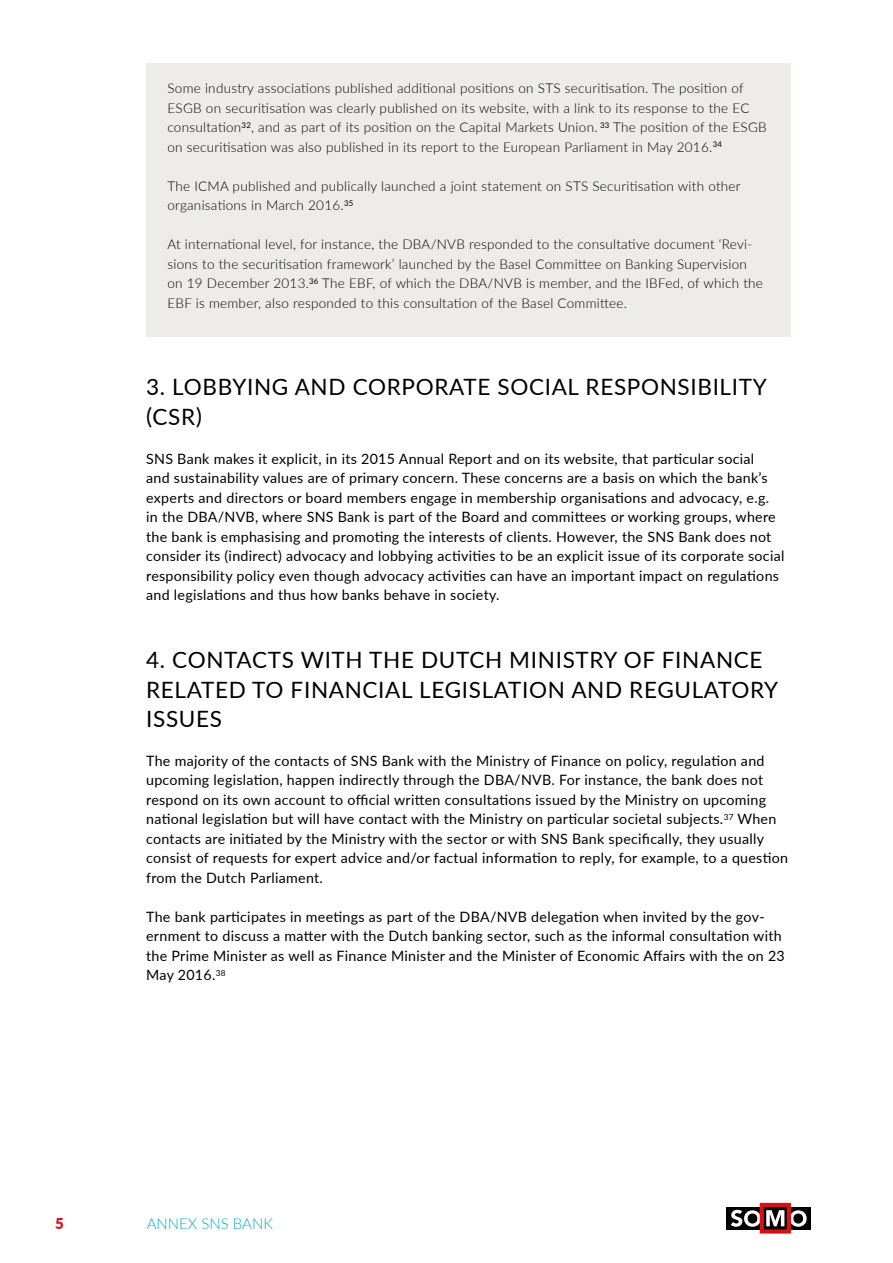
<style>
.page{position:relative;width:893px;height:1263px;background:#fff}
.page>*{position:absolute;margin:0;border:0;box-sizing:border-box;transform-origin:0 0}
.t1{font:22.5px/29.2px "Lato";letter-spacing:.03em;color:#000}
.t2{font:300 15px "Lato";color:#00adba}
.t3{font:900 15px "Lato";color:#dc0d15}
.t4{font:14.25px/19.5px "Lato";letter-spacing:.02em;color:#000}
.t5{font:300 13.5px/19.5px "Lato";letter-spacing:.02em;color:#000}
</style>
<div class="page">
<div style="left:727px;top:1207px;width:84px;height:22px;background:#000"></div>
<svg style="left:731px;top:1203px;width:76px;height:30px"></svg>
<div style="left:146px;top:64px;width:645px;height:273px;background:#eeece8"></div>
<p class="t5" style="left:167px;top:78px;width:601px">Some industry associations published additional positions on STS securitisation. The position of ESGB on securitisation was clearly published on its website, with a link to its response to the EC consultation<sup>32</sup>, and as part of its position on the Capital Markets Union. <sup>33</sup> The position of the ESGB on securitisation was also published in its report to the European Parliament in May 2016.<sup>34</sup></p>
<p class="t5" style="left:167px;top:175px;width:575px">The ICMA published and publically launched a joint statement on STS Securitisation with other organisations in March 2016.<sup>35</sup></p>
<p class="t5" style="left:167px;top:234px;width:597px">At international level, for instance, the DBA/NVB responded to the consultative document ‘Revi&shy;sions to the securitisation framework’ launched by the Basel Committee on Banking Supervision on 19 December 2013.<sup>36</sup> The EBF, of which the DBA/NVB is member, and the IBFed, of which the EBF is member, also responded to this consultation of the Basel Committee.</p>
<h1 class="t1" style="left:146px;top:372px;width:622px">3. LOBBYING AND CORPORATE SOCIAL RESPONSIBILITY (CSR)</h1>
<p class="t4" style="left:146px;top:448px;width:640px">SNS Bank makes it explicit, in its 2015 Annual Report and on its website, that particular social<br>and sustainability values are of primary concern. These concerns are a basis on which the bank’s experts and directors or board members engage in membership organisations and advocacy, e.g.<br>in the DBA/NVB, where SNS Bank is part of the Board and committees or working groups, where the bank is emphasising and promoting the interests of clients. However, the SNS Bank does not consider its (indirect) advocacy and lobbying activities to be an explicit issue of its corporate social responsibility policy even though advocacy activities can have an important impact on regulations and legislations and thus how banks behave in society.</p>
<h1 class="t1" style="left:146px;top:645px;width:634px">4. CONTACTS WITH THE DUTCH MINISTRY OF FINANCE<br>RELATED TO FINANCIAL LEGISLATION AND REGULATORY<br>ISSUES</h1>
<p class="t4" style="left:146px;top:750px;width:643px">The majority of the contacts of SNS Bank with the Ministry of Finance on policy, regulation and upcoming legislation, happen indirectly through the DBA/NVB. For instance, the bank does not respond on its own account to official written consultations issued by the Ministry on upcoming national legislation but will have contact with the Ministry on particular societal subjects.<sup>37</sup> When contacts are initiated by the Ministry with the sector or with SNS Bank specifically, they usually consist of requests for expert advice and/or factual information to reply, for example, to a question from the Dutch Parliament.</p>
<p class="t4" style="left:146px;top:906px;width:640px">The bank participates in meetings as part of the DBA/NVB delegation when invited by the gov&shy;ernment to discuss a matter with the Dutch banking sector, such as the informal consultation with the Prime Minister as well as Finance Minister and the Minister of Economic Affairs with the on 23<br>May 2016.<sup>38</sup></p>
<p class="t3" style="left:55px;top:1212px;width:10px">5</p>
<p class="t2" style="left:147px;top:1213px;width:128px">ANNEX SNS BANK</p>
</div>
